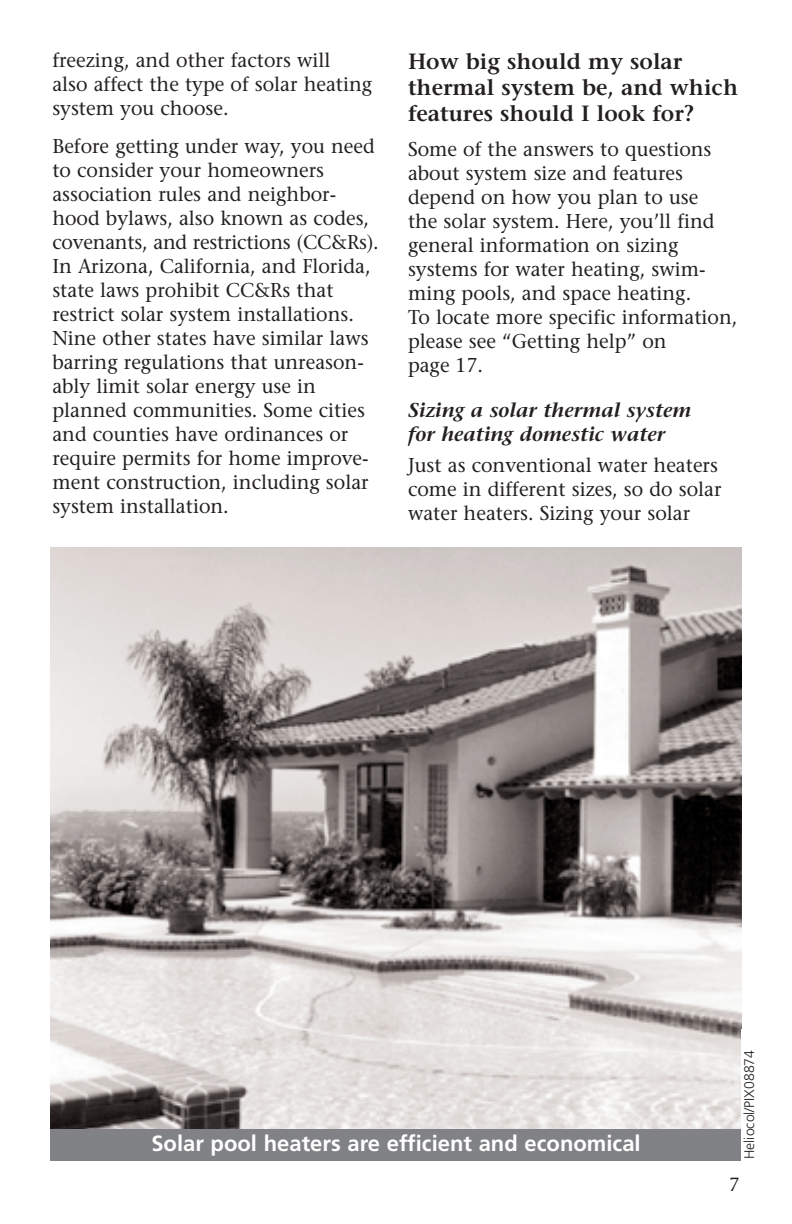
<style>
.page{position:relative;width:792px;height:1224px;background:#fff}
.page>*{position:absolute;margin:0;border:0;box-sizing:border-box;transform-origin:0 0}
.t1{font:600 22px/26.4px "Stone Serif";color:#231f20}
.t2{font:700 22px "Frutiger";color:#fff}
.t3{font:20px/24px "Stone Serif";color:#231f20}
.t4{font:italic 600 20px/24px "Stone Serif";color:#231f20}
.t5{font:19px "Stone Serif";color:#231f20}
.t6{font:300 14px "Frutiger";color:#231f20}
</style>
<div class="page">
<img style="left:50px;top:548px;width:692px;height:582px">
<div style="left:50px;top:1130px;width:692px;height:31px;background:#808285"></div>
<p class="t3" style="left:52px;top:50px;width:321px">freezing, and other factors will<br>also affect the type of solar heating system you choose.</p>
<p class="t3" style="left:52px;top:137px;width:328px">Before getting under way, you need to consider your homeowners association rules and neighbor&shy;hood bylaws, also known as codes, covenants, and restrictions (CC&amp;Rs).<br>In Arizona, California, and Florida, state laws prohibit CC&amp;Rs that restrict solar system installations.<br>Nine other states have similar laws barring regulations that unreason&shy;ably limit solar energy use in planned communities. Some cities and counties have ordinances or require permits for home improve&shy;ment construction, including solar system installation.</p>
<p class="t1" style="left:408px;top:50px;width:332px">How big should my solar thermal system be, and which features should I look for?</p>
<p class="t3" style="left:408px;top:140px;width:331px">Some of the answers to questions about system size and features depend on how you plan to use<br>the solar system. Here, you’ll find general information on sizing systems for water heating, swim&shy;ming pools, and space heating.<br>To locate more specific information, please see “Getting help” on<br>page 17.</p>
<p class="t4" style="left:408px;top:400px;width:285px">Sizing a solar thermal system for heating domestic water</p>
<p class="t3" style="left:408px;top:455px;width:315px">Just as conventional water heaters come in different sizes, so do solar water heaters. Sizing your solar</p>
<p class="t2" style="left:151px;top:1135px;width:491px">Solar pool heaters are efficient and economical</p>
<p class="t6" style="left:744px;top:1159px;width:110px;rotate:-90deg">Heliocol/PIX08874</p>
<p class="t5" style="left:729px;top:1177px;width:12px">7</p>
</div>
